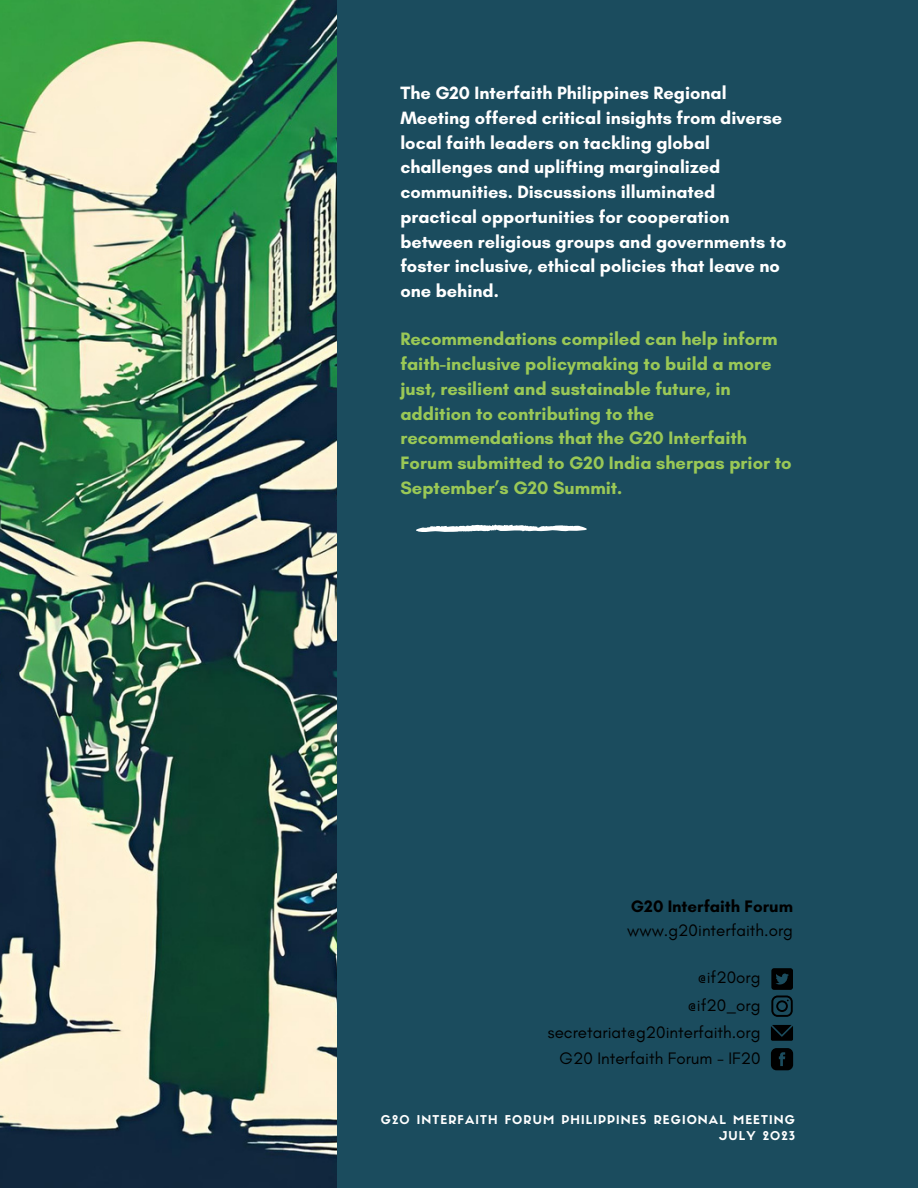
<style>
.page{position:relative;width:918px;height:1188px;background:#1b4c5e}
.page>*{position:absolute;margin:0;border:0;box-sizing:border-box;transform-origin:0 0}
.t1{font:700 18.3px/24.8px "Glacial Indifference";color:#9ac856}
.t2{font:700 18.15px/24.8px "Glacial Indifference";color:#fff}
.t3{font:16.95px "Glacial Indifference";color:#000}
.t4{font:700 16.95px "Glacial Indifference";color:#000}
.t5{font:12px "Sifonn Basic";letter-spacing:.09em;color:#fff}
</style>
<div class="page">
<svg style="left:416px;top:525px;width:171px;height:7px"></svg>
<svg style="left:771px;top:1048px;width:22px;height:22px"></svg>
<svg style="left:771px;top:1025px;width:22px;height:16px"></svg>
<svg style="left:771px;top:968px;width:22px;height:49px"></svg>
<img style="left:0;top:0;width:336px;height:1188px">
<p class="t2" style="left:400px;top:80px;width:388px">The G20 Interfaith Philippines Regional Meeting offered critical insights from diverse local faith leaders on tackling global challenges and uplifting marginalized communities. Discussions illuminated practical opportunities for cooperation between religious groups and governments to foster inclusive, ethical policies that leave no one behind.</p>
<p class="t1" style="left:400px;top:326px;width:393px">Recommendations compiled can help inform faith-inclusive policymaking to build a more just, resilient and sustainable future, in addition to contributing to the recommendations that the G20 Interfaith Forum submitted to G20 India sherpas prior to September’s G20 Summit.</p>
<p class="t4" style="left:631px;top:896px;width:164px">G20 Interfaith Forum</p>
<p class="t3" style="left:627px;top:920px;width:167px">www.g20interfaith.org</p>
<p class="t3" style="left:697px;top:967px;width:65px">@if20org</p>
<p class="t3" style="left:688px;top:995px;width:75px">@if20_org</p>
<p class="t3" style="left:548px;top:1022px;width:214px">secretariat@g20interfaith.org</p>
<p class="t3" style="left:560px;top:1048px;width:203px">G20 Interfaith Forum - IF20</p>
<p class="t5" style="left:381px;top:1115px;width:416px">G20 INTERFAITH FORUM PHILIPPINES REGIONAL MEETING</p>
<p class="t5" style="left:719px;top:1131px;width:77px">JULY 2023</p>
</div>
